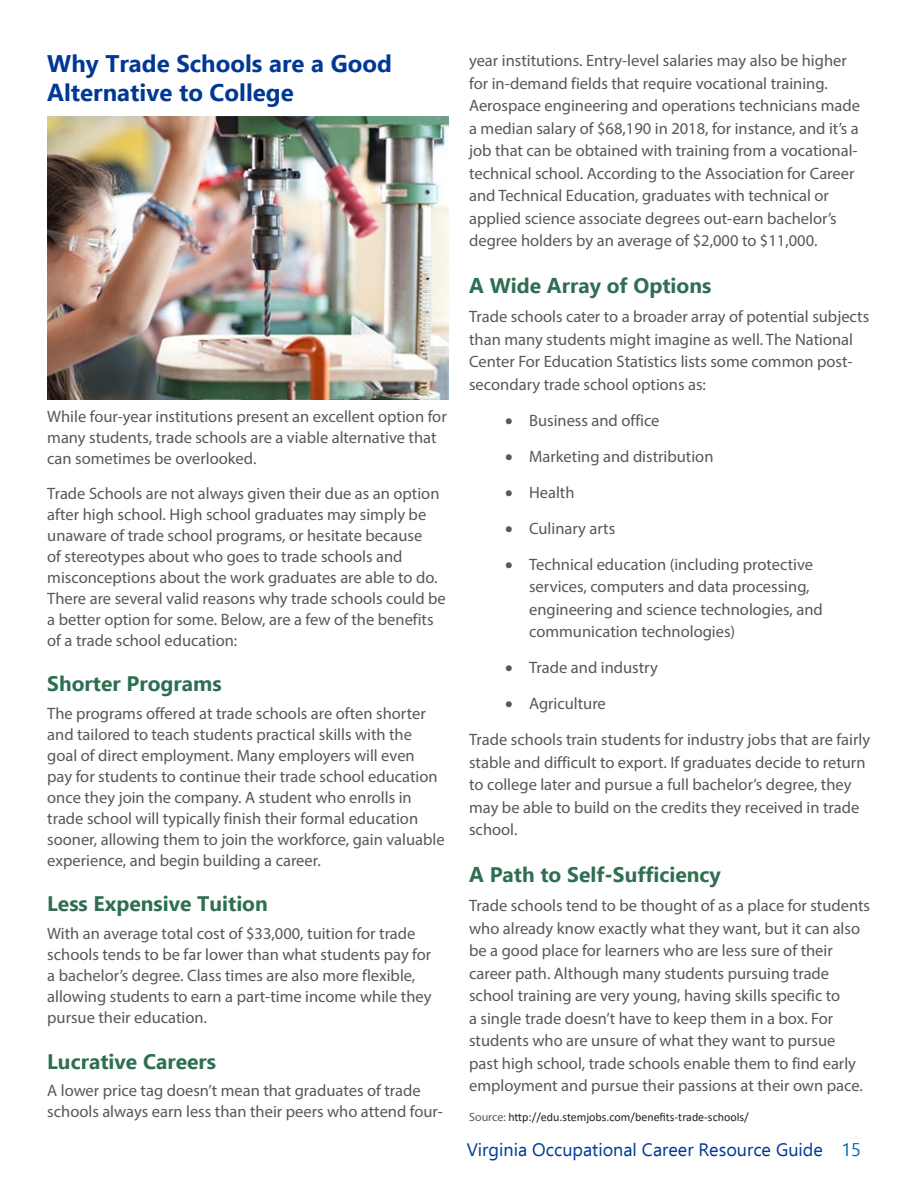
<style>
.page{position:relative;width:918px;height:1188px;background:#fff}
.page>*{position:absolute;margin:0;border:0;box-sizing:border-box;transform-origin:0 0}
.Header_2{font:700 24px/28.8px "Ebrima";color:#003894}
.Header_3{font:700 21px "Ebrima";color:#2f6f51}
.t1{font:18px "Ebrima";color:#003894}
.Text{font:16.5px/22.5px "Myriad Pro";color:#57585a}
.Source{font:12px "Calibri";color:#231f20}
.s1{font-family:"Myriad Pro";color:#57585a}
.s2{color:#0168b3}
</style>
<div class="page">
<img style="left:47px;top:117px;width:402px;height:283px">
<p class="Header_2" style="left:47px;top:47px;width:346px">Why Trade Schools are a Good<br>Alternative to College</p>
<p class="Text" style="left:47px;top:406px;width:401px;line-height:21px">While four-year institutions present an excellent option for many students, trade schools are a viable alternative that can sometimes be overlooked.</p>
<p class="Text" style="left:47px;top:483px;width:400px;line-height:21px">Trade Schools are not always given their due as an option after high school. High school graduates may simply be unaware of trade school programs, or hesitate because<br>of stereotypes about who goes to trade schools and misconceptions about the work graduates are able to do.<br>There are several valid reasons why trade schools could be a better option for some. Below, are a few of the benefits of a trade school education:</p>
<p class="Header_3" style="left:47px;top:667px;width:176px">Shorter Programs</p>
<p class="Text" style="left:47px;top:703px;width:399px;line-height:21px">The programs offered at trade schools are often shorter and tailored to teach students practical skills with the goal of direct employment. Many employers will even<br>pay for students to continue their trade school education once they join the company. A student who enrolls in trade school will typically finish their formal education sooner, allowing them to join the workforce, gain valuable experience, and begin building a career.</p>
<p class="Header_3" style="left:47px;top:887px;width:222px">Less Expensive Tuition</p>
<p class="Text" style="left:47px;top:923px;width:386px;line-height:21px">With an average total cost of $33,000, tuition for trade schools tends to be far lower than what students pay for a bachelor’s degree. Class times are also more flexible, allowing students to earn a part-time income while they pursue their education.</p>
<p class="Header_3" style="left:47px;top:1045px;width:170px">Lucrative Careers</p>
<p class="Text" style="left:47px;top:1080px;width:397px;line-height:21px">A lower price tag doesn’t mean that graduates of trade schools always earn less than their peers who attend four-</p>
<p class="Text" style="left:469px;top:49px;width:392px">year institutions. Entry-level salaries may also be higher for in-demand fields that require vocational training.<br>Aerospace engineering and operations technicians made a median salary of $68,190 in 2018, for instance, and it’s a job that can be obtained with training from a vocational&shy;technical school. According to the Association for Career and Technical Education, graduates with technical or applied science associate degrees out-earn bachelor’s degree holders by an average of $2,000 to $11,000.</p>
<p class="Header_3" style="left:469px;top:269px;width:244px">A Wide Array of Options</p>
<p class="Text" style="left:469px;top:305px;width:402px">Trade schools cater to a broader array of potential subjects than many students might imagine as well. The National Center For Education Statistics lists some common post&shy;secondary trade school options as:</p>
<p class="Text" style="left:505px;top:409px;width:156px">• Business and office</p>
<p class="Text" style="left:505px;top:445px;width:210px">• Marketing and distribution</p>
<p class="Text" style="left:505px;top:481px;width:71px">• Health</p>
<p class="Text" style="left:505px;top:517px;width:112px">• Culinary arts</p>
<p class="Text" style="left:529px;top:553px;width:295px;text-indent:-24px">• Technical education (including protective services, computers and data processing, engineering and science technologies, and communication technologies)</p>
<p class="Text" style="left:505px;top:656px;width:154px">• Trade and industry</p>
<p class="Text" style="left:505px;top:692px;width:102px">• Agriculture</p>
<p class="Text" style="left:469px;top:728px;width:403px">Trade schools train students for industry jobs that are fairly stable and difficult to export. If graduates decide to return to college later and pursue a full bachelor’s degree, they may be able to build on the credits they received in trade school.</p>
<p class="Header_3" style="left:469px;top:858px;width:253px">A Path to Self-Sufficiency</p>
<p class="Text" style="left:469px;top:894px;width:403px">Trade schools tend to be thought of as a place for students who already know exactly what they want, but it can also be a good place for learners who are less sure of their career path. Although many students pursuing trade school training are very young, having skills specific to<br>a single trade doesn’t have to keep them in a box. For students who are unsure of what they want to pursue<br>past high school, trade schools enable them to find early employment and pursue their passions at their own pace.</p>
<p class="Source" style="left:469px;top:1108px;width:281px"><span class="s1">Source:</span> http://edu.stemjobs.com/benefits-trade-schools/</p>
<p class="t1" style="left:467px;top:1136px;width:396px">Virginia Occupational Career Resource Guide <span class="s2">15</span></p>
</div>
